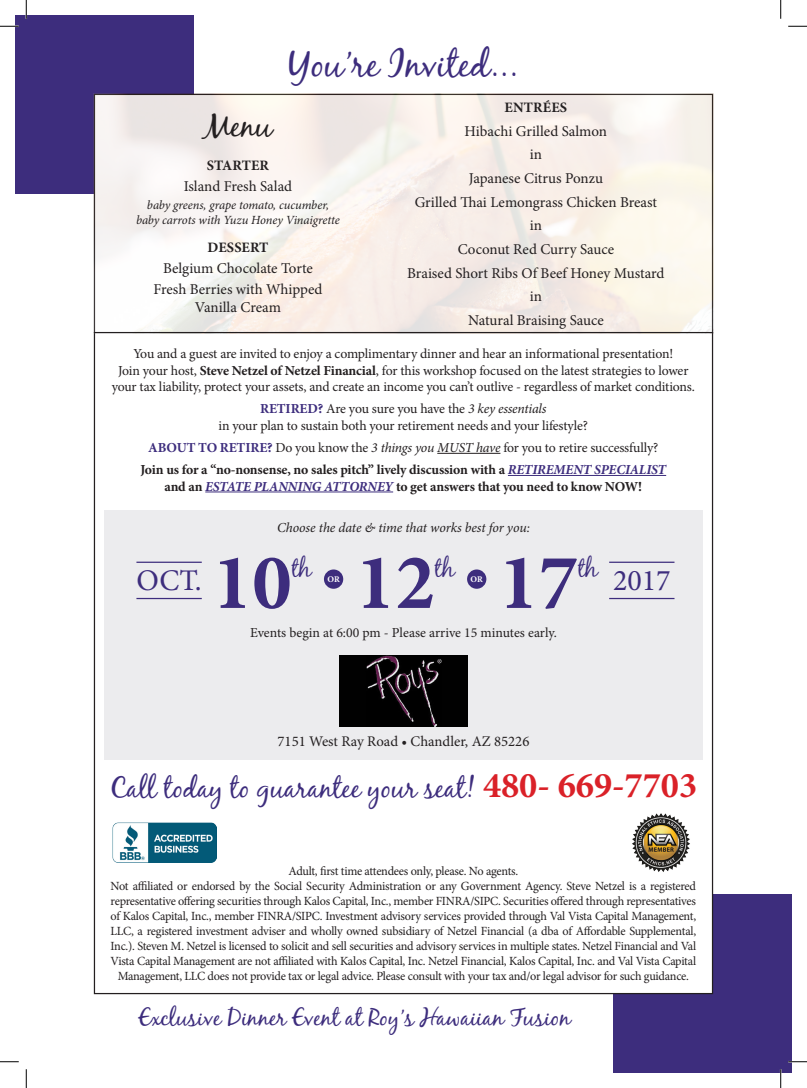
<style>
.page{position:relative;width:807px;height:1088px;background:#fff}
.page>*{position:absolute;margin:0;border:0;box-sizing:border-box;transform-origin:0 0}
.t1{font:700 79.25px "Minion Pro";color:#3d2d7d}
.t2{font:37.5px "Black Jack";color:#3d2d7d}
.t3{font:32.5px "Black Jack";color:#231f20}
.t4{font:30px "Minion Pro";color:#3d2d7d}
.t5{font:28.75px "Black Jack";color:#3d2d7d}
.t6{font:23.75px "Black Jack";color:#3d2d7d}
.t7{font:23.12px "Black Jack";color:#3d2d7d}
.t8{font:15px/23.6px "Minion Pro";color:#231f20;text-align:center}
.t9{font:14.75px "Minion Pro";color:#231f20}
.t10{font:700 14.38px "Minion Pro";letter-spacing:.01em;color:#231f20}
.t11{font:13.75px/16.5px "Minion Pro";letter-spacing:-.015em;color:#231f20;text-align:center}
.t12{font:700 13.75px/22.1px "Minion Pro";letter-spacing:-.01em;color:#231f20;text-align:center}
.t13{font:italic 13.75px "Minion Pro";letter-spacing:-.01em;color:#231f20}
.t14{font:12.5px/15px "Minion Pro";letter-spacing:-.02em;color:#231f20;text-align:center}
.t15{font:italic 12.5px/15px "Minion Pro";letter-spacing:-.01em;color:#231f20;text-align:center}
.t16{font:700 8.62px "Minion Pro";color:#fff}
.s1{font-weight:700}
.s2{font-weight:700;color:#3d2d7d}
.s3{font-style:italic}
.s4{color:#3d2d7d}
.s5{font-weight:400}
.s6{font-weight:400;font-style:italic}
.s7{font-style:italic;color:#3d2d7d}
.s8{font-family:"Minion Pro";font-weight:700;font-size:36.25px;color:#da2128}
</style>
<div class="page">
<div style="left:613px;top:894px;width:178px;height:178px;background:#3d2d7d"></div>
<div style="left:15px;top:15px;width:178px;height:178px;background:#3d2d7d"></div>
<div style="left:94px;top:94px;width:618px;height:899px;background:#fff"></div>
<div style="left:104px;top:510px;width:598px;height:250px;background:#ececee"></div>
<img style="left:94px;top:94px;width:618px;height:238px">
<img style="left:632px;top:813px;width:58px;height:59px">
<hr style="left:94px;top:332px;width:618px;height:1px;background:#231f20">
<hr style="left:437px;top:453px;width:63px;height:1px;background:#231f20">
<hr style="left:507px;top:475px;width:159px;height:1px;background:#3d2d7d">
<hr style="left:205px;top:491px;width:188px;height:1px;background:#3d2d7d">
<img style="left:112px;top:822px;width:104px;height:40px">
<img style="left:340px;top:655px;width:127px;height:71px">
<div style="left:324px;top:569px;width:19px;height:19px;background:#3d2d7d;border-radius:50%"></div>
<div style="left:467px;top:569px;width:19px;height:19px;background:#3d2d7d;border-radius:50%"></div>
<hr style="left:136px;top:561px;width:66px;height:2px;background:#3d2d7d">
<hr style="left:136px;top:598px;width:66px;height:1px;background:#3d2d7d">
<hr style="left:609px;top:561px;width:65px;height:2px;background:#3d2d7d">
<hr style="left:609px;top:598px;width:65px;height:1px;background:#3d2d7d">
<svg style="left:0;top:25px;width:19px;height:2px"></svg>
<svg style="left:788px;top:25px;width:18px;height:2px"></svg>
<svg style="left:0;top:1061px;width:19px;height:1px"></svg>
<svg style="left:788px;top:1060px;width:18px;height:2px"></svg>
<svg style="left:25px;top:0;width:2px;height:19px"></svg>
<svg style="left:25px;top:1069px;width:2px;height:19px"></svg>
<svg style="left:780px;top:0;width:1px;height:19px"></svg>
<svg style="left:779px;top:1069px;width:2px;height:19px"></svg>
<h2 class="t2" style="left:288px;top:41px;width:231px">You’re Invited...</h2>
<p class="t10" style="left:504px;top:97px;width:64px">ENTRÉES</p>
<p class="t8" style="left:407px;top:119px;width:259px">Hibachi Grilled Salmon<br>in<br>Japanese Citrus Ponzu<br>Grilled Thai Lemongrass Chicken Breast in<br>Coconut Red Curry Sauce<br>Braised Short Ribs Of Beef Honey Mustard in<br>Natural Braising Sauce</p>
<p class="t11" style="left:112px;top:345px;width:584px">You and a guest are invited to enjoy a complimentary dinner and hear an informational presentation!<br>Join your host, <span class="s1">Steve Netzel of Netzel Financial</span>, for this workshop focused on the latest strategies to lower your tax liability, protect your assets, and create an income you can’t outlive - regardless of market conditions.</p>
<p class="t11" style="left:218px;top:401px;width:371px"><span class="s2">RETIRED?</span> Are you sure you have the <span class="s3">3 key essentials<br></span>in your plan to sustain both your retirement needs and your lifestyle?</p>
<p class="t12" style="left:140px;top:436px;width:527px"><span class="s4">ABOUT TO RETIRE?</span> <span class="s5">Do you know the</span> <span class="s6">3 things you MUST have</span> <span class="s5">for you to retire successfully?<br></span>Join us for a “no-nonsense, no sales pitch” lively discussion with a <span class="s7">RETIREMENT SPECIALIST</span></p>
<p class="t12" style="left:164px;top:475px;width:479px">and an <span class="s7">ESTATE PLANNING ATTORNEY</span> to get answers that you need to know NOW!</p>
<p class="t13" style="left:277px;top:518px;width:254px">Choose the date &amp; time that works best for you:</p>
<h3 class="t3" style="left:204px;top:106px;width:70px">Menu</h3>
<p class="t10" style="left:207px;top:155px;width:64px">STARTER</p>
<p class="t8" style="left:184px;top:174px;width:110px">Island Fresh Salad</p>
<p class="t15" style="left:136px;top:197px;width:205px">baby greens, grape tomato, cucumber, baby carrots with Yuzu Honey Vinaigrette</p>
<p class="t10" style="left:207px;top:238px;width:62px">DESSERT</p>
<p class="t8" style="left:153px;top:258px;width:170px;line-height:20.9px">Belgium Chocolate Torte<br>Fresh Berries with Whipped</p>
<p class="t8" style="left:195px;top:296px;width:88px">Vanilla Cream</p>
<h1 class="t1" style="left:212px;top:526px;width:81px">10</h1>
<h3 class="t7" style="left:292px;top:554px;width:21px">th</h3>
<h1 class="t1" style="left:355px;top:526px;width:81px">12</h1>
<h3 class="t7" style="left:435px;top:554px;width:21px">th</h3>
<h1 class="t1" style="left:498px;top:526px;width:81px">17</h1>
<h3 class="t7" style="left:578px;top:554px;width:21px">th</h3>
<h3 class="t4" style="left:136px;top:560px;width:67px">OCT.</h3>
<h3 class="t4" style="left:612px;top:560px;width:59px">2017</h3>
<p class="t16" style="left:327px;top:573px;width:14px">OR</p>
<p class="t16" style="left:470px;top:573px;width:14px">OR</p>
<p class="t11" style="left:250px;top:624px;width:308px">Events begin at 6:00 pm - Please arrive 15 minutes early.</p>
<p class="t9" style="left:277px;top:731px;width:253px">7151 West Ray Road • Chandler, AZ 85226</p>
<h3 class="t5" style="left:110px;top:770px;width:588px">Call today to guarantee your seat! <span class="s8">480- 669-7703</span></h3>
<p class="t14" style="left:110px;top:863px;width:587px">Adult, first time attendees only, please. No agents.<br>Not affiliated or endorsed by the Social Security Administration or any Government Agency. Steve Netzel is a registered representative offering securities through Kalos Capital, Inc., member FINRA/SIPC. Securities offered through representatives of Kalos Capital, Inc., member FINRA/SIPC. Investment advisory services provided through Val Vista Capital Management, LLC, a registered investment adviser and wholly owned subsidiary of Netzel Financial (a dba of Affordable Supplemental, Inc.). Steven M. Netzel is licensed to solicit and sell securities and advisory services in multiple states. Netzel Financial and Val Vista Capital Management are not affiliated with Kalos Capital, Inc. Netzel Financial, Kalos Capital, Inc. and Val Vista Capital Management, LLC does not provide tax or legal advice. Please consult with your tax and/or legal advisor for such guidance.</p>
<h3 class="t6" style="left:138px;top:1002px;width:433px">Exclusive Dinner Event at Roy’s Hawaiian Fusion</h3>
</div>
